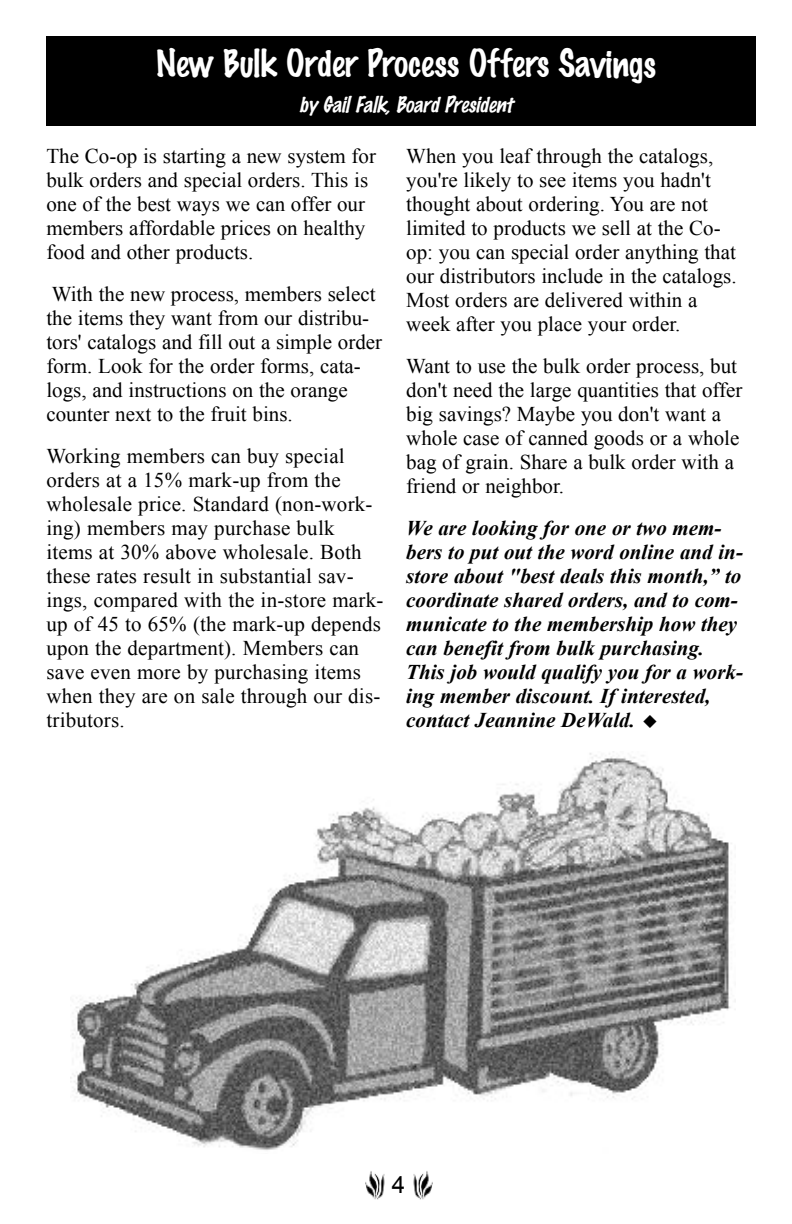
<style>
.page{position:relative;width:792px;height:1224px;background:#fff}
.page>*{position:absolute;margin:0;border:0;box-sizing:border-box;transform-origin:0 0}
.t1{font:100 34px "Marker Felt";color:#fff}
.t2{font:24px "Arial";color:#000}
.t3{font:21px/24px "Times New Roman";color:#000}
.t4{font:italic 700 21px/24px "Times New Roman";color:#000}
.t5{font:italic 100 20px "Marker Felt";color:#fff}
</style>
<div class="page">
<img style="left:413px;top:1171px;width:20px;height:29px">
<img style="left:365px;top:1171px;width:20px;height:29px">
<div style="left:46px;top:36px;width:710px;height:90px;background:#000"></div>
<img style="left:70px;top:751px;width:662px;height:399px">
<h1 class="t1" style="left:156px;top:47px;width:502px">New Bulk Order Process Offers Savings</h1>
<p class="t5" style="left:299px;top:95px;width:215px">by Gail Falk, Board President</p>
<p class="t3" style="left:46px;top:143px;width:331px">The Co-op is starting a new system for bulk orders and special orders. This is one of the best ways we can offer our members affordable prices on healthy food and other products.</p>
<p class="t3" style="left:46px;top:281px;width:337px">With the new process, members select the items they want from our distribu&shy;tors' catalogs and fill out a simple order form. Look for the order forms, cata&shy;logs, and instructions on the orange counter next to the fruit bins.</p>
<p class="t3" style="left:46px;top:443px;width:338px">Working members can buy special orders at a 15% mark-up from the wholesale price. Standard (non-work&shy;ing) members may purchase bulk items at 30% above wholesale. Both these rates result in substantial sav&shy;ings, compared with the in-store mark&shy;up of 45 to 65% (the mark-up depends upon the department). Members can save even more by purchasing items when they are on sale through our dis&shy;tributors.</p>
<p class="t3" style="left:406px;top:143px;width:332px">When you leaf through the catalogs, you're likely to see items you hadn't thought about ordering. You are not limited to products we sell at the Co&shy;op: you can special order anything that our distributors include in the catalogs.<br>Most orders are delivered within a week after you place your order.</p>
<p class="t3" style="left:406px;top:353px;width:338px">Want to use the bulk order process, but don't need the large quantities that offer big savings? Maybe you don't want a whole case of canned goods or a whole bag of grain. Share a bulk order with a friend or neighbor.</p>
<p class="t4" style="left:406px;top:515px;width:337px">We are looking for one or two mem&shy;bers to put out the word online and in&shy;store about "best deals this month,” to coordinate shared orders, and to com&shy;municate to the membership how they can benefit from bulk purchasing.<br>This job would qualify you for a work&shy;ing member discount. If interested, contact Jeannine DeWald.</p>
<p class="t2" style="left:392px;top:1171px;width:15px">4</p>
</div>
